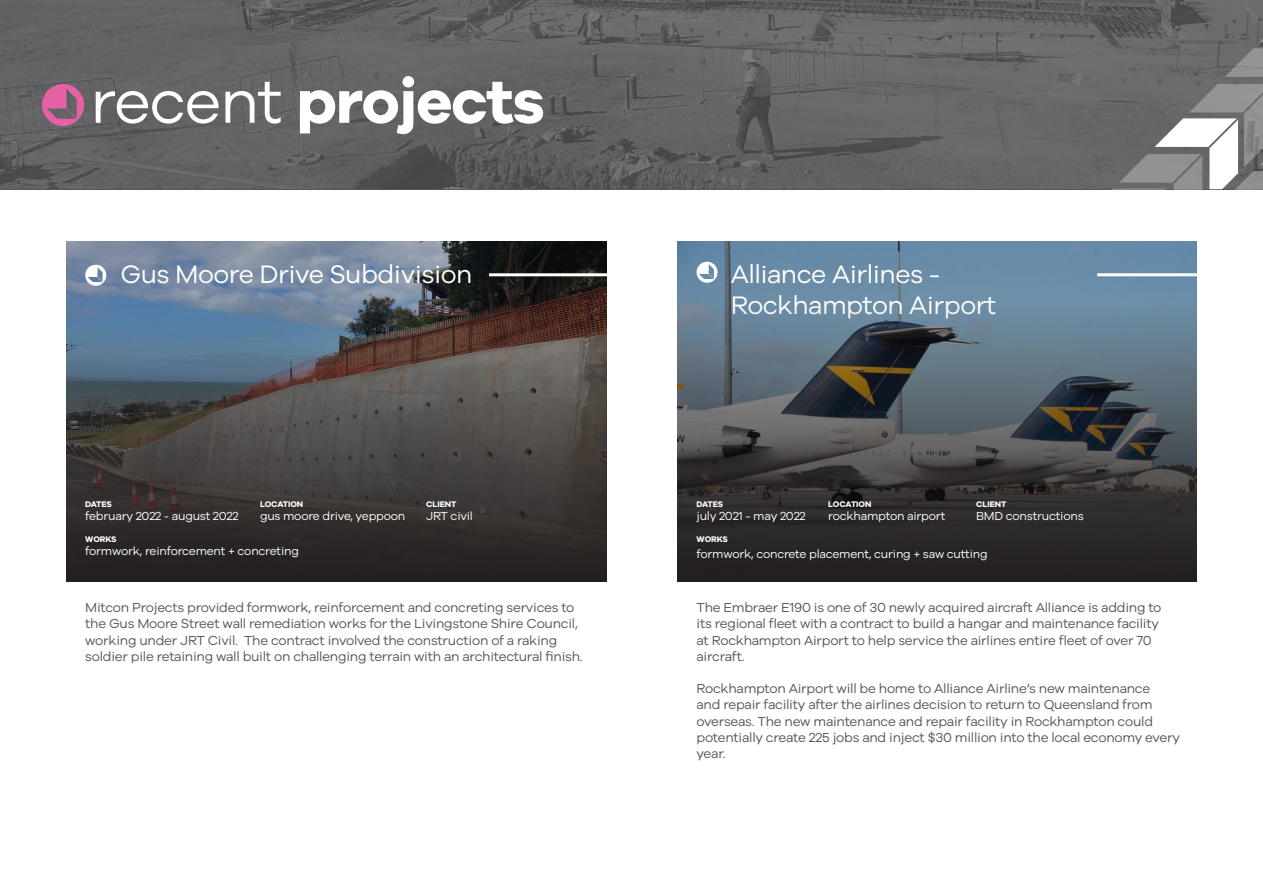
<style>
.page{position:relative;width:1263px;height:893px;background:#fff}
.page>*{position:absolute;margin:0;border:0;box-sizing:border-box;transform-origin:0 0}
.t1{font:700 63px "Galyon";letter-spacing:-.02em;color:#fff}
.t2{font:26.1px/31.3px "Galyon";letter-spacing:-.02em;color:#fff}
.t3{font:13.5px/16.2px "Galyon";letter-spacing:-.02em;color:#575759}
.t4{font:12px "Galyon";letter-spacing:-.02em;color:#fff}
.t5{font:700 8.4px "Galyon";letter-spacing:-.01em;color:#fff}
.s1{font-weight:400}
</style>
<div class="page">
<img style="left:0;top:0;width:1263px;height:189px">
<svg style="left:1258px;top:14px;width:5px;height:28px"></svg>
<svg style="left:1224px;top:48px;width:39px;height:29px"></svg>
<svg style="left:1083px;top:84px;width:180px;height:106px;background:#88888a"></svg>
<svg style="left:42px;top:84px;width:42px;height:42px;background:#ac6088"></svg>
<img style="left:66px;top:242px;width:540px;height:61px">
<svg style="left:85px;top:265px;width:21px;height:21px"></svg>
<hr style="left:489px;top:273px;width:130px;height:3px;background:#fff">
<svg style="left:66px;top:303px;width:541px;height:279px;background:#454547"></svg>
<div style="left:677px;top:242px;width:520px;height:61px;background:#688ba8"></div>
<svg style="left:696px;top:262px;width:22px;height:21px"></svg>
<hr style="left:1097px;top:273px;width:100px;height:3px;background:#fff">
<svg style="left:677px;top:303px;width:520px;height:279px;background:#454a50"></svg>
<p class="t1" style="left:90px;top:62px;width:456px"><span class="s1">recent</span> projects</p>
<p class="t2" style="left:120px;top:256px;width:354px">Gus Moore Drive Subdivision</p>
<p class="t2" style="left:731px;top:256px;width:267px">Alliance Airlines -<br>Rockhampton Airport</p>
<p class="t5" style="left:85px;top:499px;width:28px">DATES</p>
<p class="t5" style="left:260px;top:499px;width:45px">LOCATION</p>
<p class="t5" style="left:426px;top:499px;width:32px">CLIENT</p>
<p class="t5" style="left:696px;top:499px;width:28px">DATES</p>
<p class="t5" style="left:828px;top:499px;width:45px">LOCATION</p>
<p class="t5" style="left:976px;top:499px;width:32px">CLIENT</p>
<p class="t4" style="left:85px;top:507px;width:155px">february 2022 - august 2022</p>
<p class="t4" style="left:260px;top:507px;width:147px">gus moore drive, yeppoon</p>
<p class="t4" style="left:426px;top:507px;width:48px">JRT civil</p>
<p class="t4" style="left:696px;top:507px;width:111px">july 2021 - may 2022</p>
<p class="t4" style="left:828px;top:507px;width:119px">rockhampton airport</p>
<p class="t4" style="left:976px;top:507px;width:109px">BMD constructions</p>
<p class="t5" style="left:85px;top:534px;width:33px">WORKS</p>
<p class="t5" style="left:696px;top:534px;width:33px">WORKS</p>
<p class="t4" style="left:85px;top:542px;width:215px">formwork, reinforcement + concreting</p>
<p class="t4" style="left:696px;top:545px;width:293px">formwork, concrete placement, curing + saw cutting</p>
<p class="t3" style="left:85px;top:598px;width:499px">Mitcon Projects provided formwork, reinforcement and concreting services to the Gus Moore Street wall remediation works for the Livingstone Shire Council, working under JRT Civil. The contract involved the construction of a raking soldier pile retaining wall built on challenging terrain with an architectural finish.</p>
<p class="t3" style="left:696px;top:598px;width:466px">The Embraer E190 is one of 30 newly acquired aircraft Alliance is adding to its regional fleet with a contract to build a hangar and maintenance facility at Rockhampton Airport to help service the airlines entire fleet of over 70 aircraft.</p>
<p class="t3" style="left:696px;top:679px;width:485px">Rockhampton Airport will be home to Alliance Airline’s new maintenance<br>and repair facility after the airlines decision to return to Queensland from overseas. The new maintenance and repair facility in Rockhampton could potentially create 225 jobs and inject $30 million into the local economy every year.</p>
</div>
